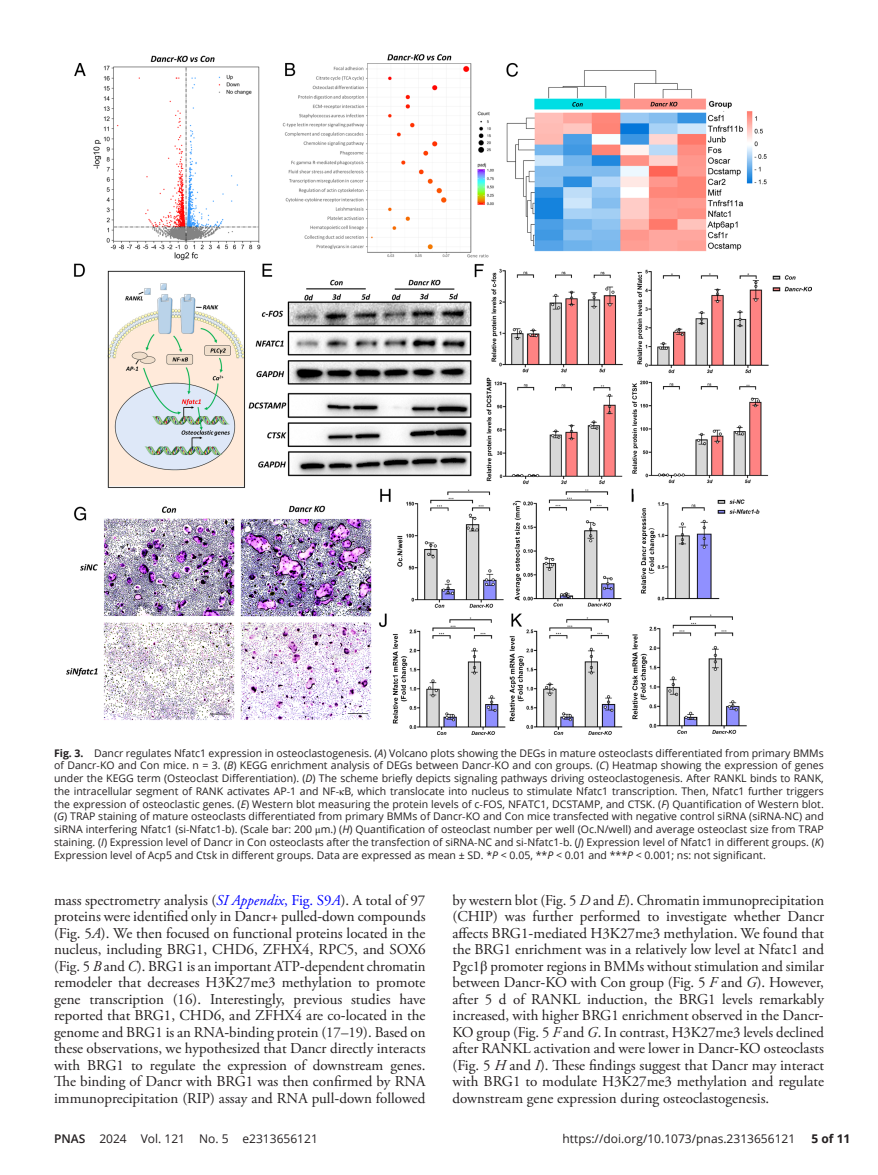
<style>
.page{position:relative;width:878px;height:1175px;background:#fff}
.page>*{position:absolute;margin:0;border:0;box-sizing:border-box;transform-origin:0 0}
.t1{font:15px/16.5px "Adobe Garamond Pro";color:#231f20;text-align:justify}
.t2{font:12px "Open Sans";color:#231f20}
.t3{font:700 12px "Open Sans";color:#231f20}
.t4{font:10.5px/12.8px "Open Sans";color:#231f20;text-align:justify}
.s1{font-weight:700}
.s2{font-style:italic}
.s3{font-family:"STIX"}
.s4{font-style:italic;color:#00f}
.s5{color:#00f}
.s6{font-weight:600}
</style>
<div class="page">
<img style="left:67px;top:54px;width:744px;height:680px">
<p class="t4" style="left:54px;top:746px;width:771px"><span class="s1">Fig. 3.</span> Dancr regulates Nfatc1 expression in osteoclastogenesis. (<span class="s2">A</span>) Volcano plots showing the DEGs in mature osteoclasts differentiated from primary BMMs of Dancr<span class="s3">-</span>KO and Con mice. n = 3. (<span class="s2">B</span>) KEGG enrichment analysis of DEGs between Dancr<span class="s3">-</span>KO and con groups. (<span class="s2">C</span>) Heatmap showing the expression of genes under the KEGG term (Osteoclast Differentiation). (<span class="s2">D</span>) The scheme briefly depicts signaling pathways driving osteoclastogenesis. After RANKL binds to RANK, the intracellular segment of RANK activates AP<span class="s3">-</span>1 and NF<span class="s3">-κ</span>B, which translocate into nucleus to stimulate Nfatc1 transcription. Then, Nfatc1 further triggers the expression of osteoclastic genes. (<span class="s2">E</span>) Western blot measuring the protein levels of c<span class="s3">-</span>FOS, NFATC1, DCSTAMP, and CTSK. (<span class="s2">F</span>) Quantification of Western blot. (<span class="s2">G</span>) TRAP staining of mature osteoclasts differentiated from primary BMMs of Dancr<span class="s3">-</span>KO and Con mice transfected with negative control siRNA (siRNA<span class="s3">-</span>NC) and siRNA interfering Nfatc1 (si<span class="s3">-</span>Nfatc1<span class="s3">-</span>b). (Scale bar: 200 <span class="s3">μ</span>m.) (<span class="s2">H</span>) Quantification of osteoclast number per well (Oc.N/well) and average osteoclast size from TRAP staining. (<span class="s2">I</span>) Expression level of Dancr in Con osteoclasts after the transfection of siRNA<span class="s3">-</span>NC and si<span class="s3">-</span>Nfatc1<span class="s3">-</span>b. (<span class="s2">J</span>) Expression level of Nfatc1 in different groups. (<span class="s2">K</span>)<br>Expression level of Acp5 and Ctsk in different groups. Data are expressed as mean ± SD. *<span class="s2">P</span> &lt; 0.05, **<span class="s2">P</span> &lt; 0.01 and ***<span class="s2">P</span> &lt; 0.001; ns: not significant.</p>
<p class="t1" style="left:54px;top:892px;width:373px">mass spectrometry analysis (<span class="s4">SI Appendix</span><span class="s5">, Fig. S9</span><span class="s4">A</span>). A total of 97 proteins were identified only in Dancr+ pulled<span class="s3">-</span>down compounds (Fig. 5<span class="s2">A</span>). We then focused on functional proteins located in the nucleus, including BRG1, CHD6, ZFHX4, RPC5, and SOX6 (Fig. 5 <span class="s2">B</span> and <span class="s2">C</span>). BRG1 is an important ATP<span class="s3">-</span>dependent chromatin remodeler that decreases H3K27me3 methylation to promote gene transcription (16). Interestingly, previous studies have reported that BRG1, CHD6, and ZFHX4 are co<span class="s3">-</span>located in the genome and BRG1 is an RNA<span class="s3">-</span>binding protein (17–19). Based on these observations, we hypothesized that Dancr directly interacts with BRG1 to regulate the expression of downstream genes.<br>The binding of Dancr with BRG1 was then confirmed by RNA immunoprecipitation (RIP) assay and RNA pull<span class="s3">-</span>down followed</p>
<p class="t1" style="left:452px;top:892px;width:373px">by western blot (Fig. 5 <span class="s2">D</span> and <span class="s2">E</span>). Chromatin immunoprecipitation (CHIP) was further performed to investigate whether Dancr affects BRG1<span class="s3">-</span>mediated H3K27me3 methylation. We found that the BRG1 enrichment was in a relatively low level at Nfatc1 and Pgc1<span class="s3">β</span> promoter regions in BMMs without stimulation and similar between Dancr<span class="s3">-</span>KO with Con group (Fig. 5 <span class="s2">F</span> and <span class="s2">G</span>). However, after 5 d of RANKL induction, the BRG1 levels remarkably increased, with higher BRG1 enrichment observed in the Dancr<span class="s3">-</span>KO group (Fig. 5 <span class="s2">F</span> and <span class="s2">G</span>. In contrast, H3K27me3 levels declined after RANKL activation and were lower in Dancr<span class="s3">-</span>KO osteoclasts (Fig. 5 <span class="s2">H</span> and <span class="s2">I</span>). These findings suggest that Dancr may interact with BRG1 to modulate H3K27me3 methylation and regulate downstream gene expression during osteoclastogenesis.</p>
<p class="t2" style="left:54px;top:1130px;width:265px"><span class="s6">PNAS</span> 2024 Vol. 121 No. 5 e2313656121</p>
<p class="t2" style="left:562px;top:1130px;width:234px">https://doi.org/10.1073/pnas.2313656121</p>
<p class="t3" style="left:811px;top:1130px;width:40px">5 of 11</p>
</div>
